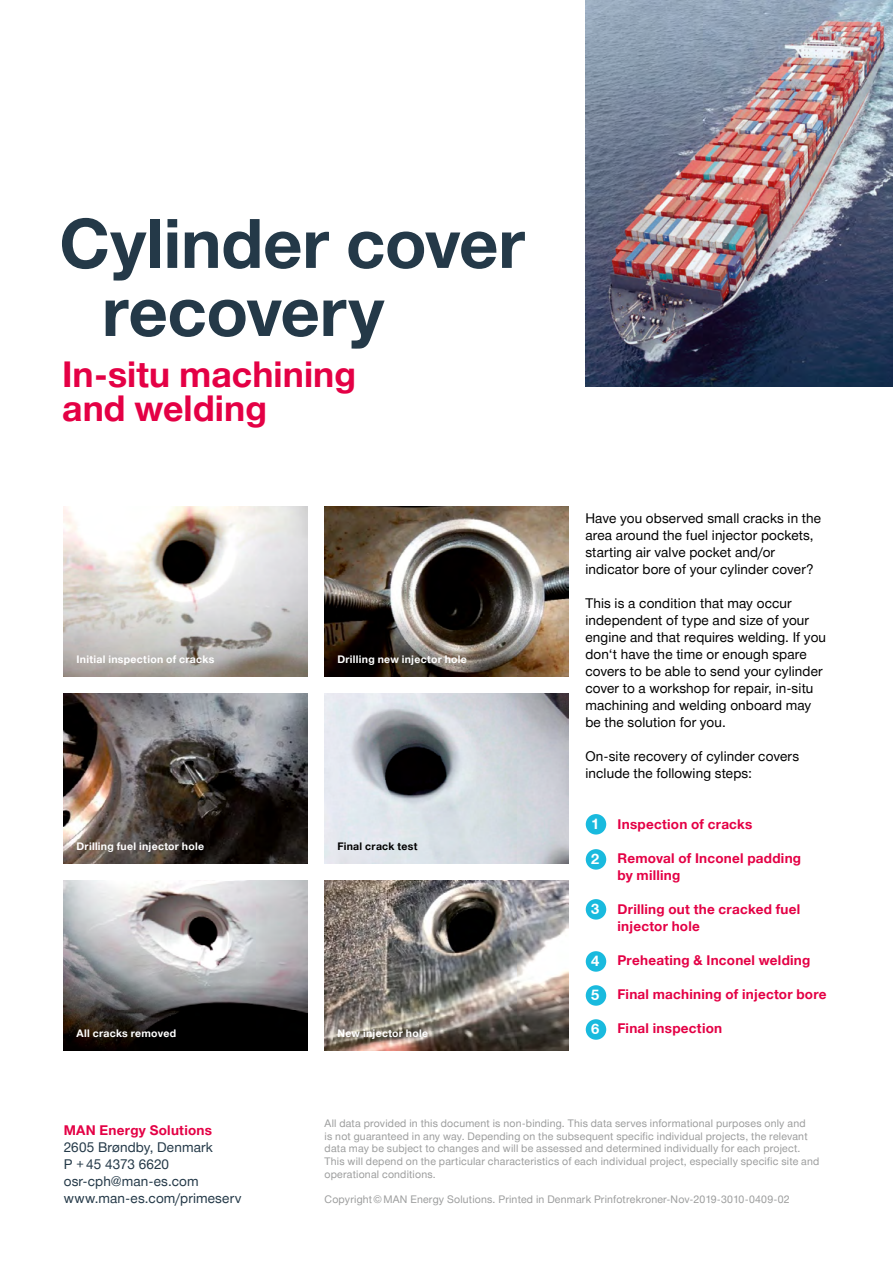
<style>
.page{position:relative;width:893px;height:1263px;background:#fff}
.page>*{position:absolute;margin:0;border:0;box-sizing:border-box;transform-origin:0 0}
.t1{font:700 68.4px/68.1px "Man Global";letter-spacing:-.005em;color:#243948}
.t2{font:700 35.55px/34px "Man Global";letter-spacing:.005em;color:#e40045}
.t3{font:700 14.7px "Man Global";color:#fff}
.t4{font:13.5px/17px "Man Global";letter-spacing:.01em;color:#000}
.t5{font:700 13.5px/17px "Man Global";letter-spacing:.02em;color:#e40045}
.t6{font:13.5px/17px "Man Global";letter-spacing:.015em;color:#243948}
.t7{font:10.5px/12.8px "Man Global";letter-spacing:.02em;color:#9c9d9d}
.t8{font:700 10.5px "Man Global";letter-spacing:.025em;color:#fff}
.t9{font:700 10.5px "Man Global";letter-spacing:.025em;color:#000}
</style>
<div class="page">
<img style="left:585px;top:0;width:308px;height:387px">
<img style="left:64px;top:506px;width:244px;height:170px">
<img style="left:325px;top:880px;width:243px;height:170px">
<img style="left:325px;top:693px;width:243px;height:170px">
<img style="left:64px;top:880px;width:244px;height:170px">
<img style="left:64px;top:693px;width:244px;height:170px">
<img style="left:325px;top:506px;width:243px;height:170px">
<div style="left:586px;top:814px;width:20px;height:20px;background:#19bade;border-radius:50%"></div>
<div style="left:586px;top:849px;width:20px;height:21px;background:#19bade;border-radius:50%"></div>
<div style="left:586px;top:899px;width:20px;height:20px;background:#19bade;border-radius:50%"></div>
<div style="left:586px;top:951px;width:20px;height:21px;background:#19bade;border-radius:50%"></div>
<div style="left:586px;top:985px;width:20px;height:21px;background:#19bade;border-radius:50%"></div>
<div style="left:586px;top:1019px;width:20px;height:21px;background:#19bade;border-radius:50%"></div>
<h1 class="t1" style="left:102px;top:210px;width:424px;text-indent:-43px">Cylinder cover recovery</h1>
<h2 class="t2" style="left:62px;top:358px;width:296px">In-situ machining and welding</h2>
<p class="t8" style="left:77px;top:653px;width:139px">Initial inspection of cracks</p>
<p class="t8" style="left:337px;top:653px;width:131px">Drilling new injector hole</p>
<p class="t8" style="left:77px;top:840px;width:129px">Drilling fuel injector hole</p>
<p class="t9" style="left:337px;top:840px;width:81px">Final crack test</p>
<p class="t8" style="left:77px;top:1027px;width:101px">All cracks removed</p>
<p class="t8" style="left:337px;top:1027px;width:92px">New injector hole</p>
<p class="t4" style="left:585px;top:510px;width:237px">Have you observed small cracks in the area around the fuel injector pockets, starting air valve pocket and/or indicator bore of your cylinder cover?</p>
<p class="t4" style="left:585px;top:595px;width:242px">This is a condition that may occur independent of type and size of your engine and that requires welding. If you don‘t have the time or enough spare covers to be able to send your cylinder cover to a workshop for repair, in-situ machining and welding onboard may be the solution for you.</p>
<p class="t4" style="left:585px;top:748px;width:215px">On-site recovery of cylinder covers include the following steps:</p>
<h3 class="t3" style="left:591px;top:815px;width:10px">1</h3>
<p class="t5" style="left:617px;top:816px;width:136px">Inspection of cracks</p>
<h3 class="t3" style="left:591px;top:850px;width:10px">2</h3>
<p class="t5" style="left:617px;top:850px;width:185px">Removal of Inconel padding by milling</p>
<h3 class="t3" style="left:591px;top:900px;width:10px">3</h3>
<p class="t5" style="left:617px;top:901px;width:184px">Drilling out the cracked fuel injector hole</p>
<h3 class="t3" style="left:591px;top:953px;width:10px">4</h3>
<p class="t5" style="left:617px;top:952px;width:194px">Preheating &amp; Inconel welding</p>
<h3 class="t3" style="left:591px;top:987px;width:10px">5</h3>
<p class="t5" style="left:617px;top:986px;width:211px">Final machining of injector bore</p>
<h3 class="t3" style="left:591px;top:1021px;width:10px">6</h3>
<p class="t5" style="left:617px;top:1020px;width:106px">Final inspection</p>
<p class="t5" style="left:64px;top:1122px;width:150px">MAN Energy Solutions</p>
<p class="t6" style="left:64px;top:1139px;width:179px">2605 Brøndby, Denmark<br>P + 45 4373 6620 osr-cph@man-es.com www.man-es.com/primeserv</p>
<p class="t7" style="left:325px;top:1117px;width:496px">All data provided in this document is non-binding. This data serves informational purposes only and<br>is not guaranteed in any way. Depending on the subsequent specific individual projects, the relevant data may be subject to changes and will be assessed and determined individually for each project.<br>This will depend on the particular characteristics of each individual project, especially specific site and operational conditions.</p>
<p class="t7" style="left:325px;top:1193px;width:467px">Copyright © MAN Energy Solutions. Printed in Denmark Prinfotrekroner-Nov-2019-3010-0409-02</p>
</div>
